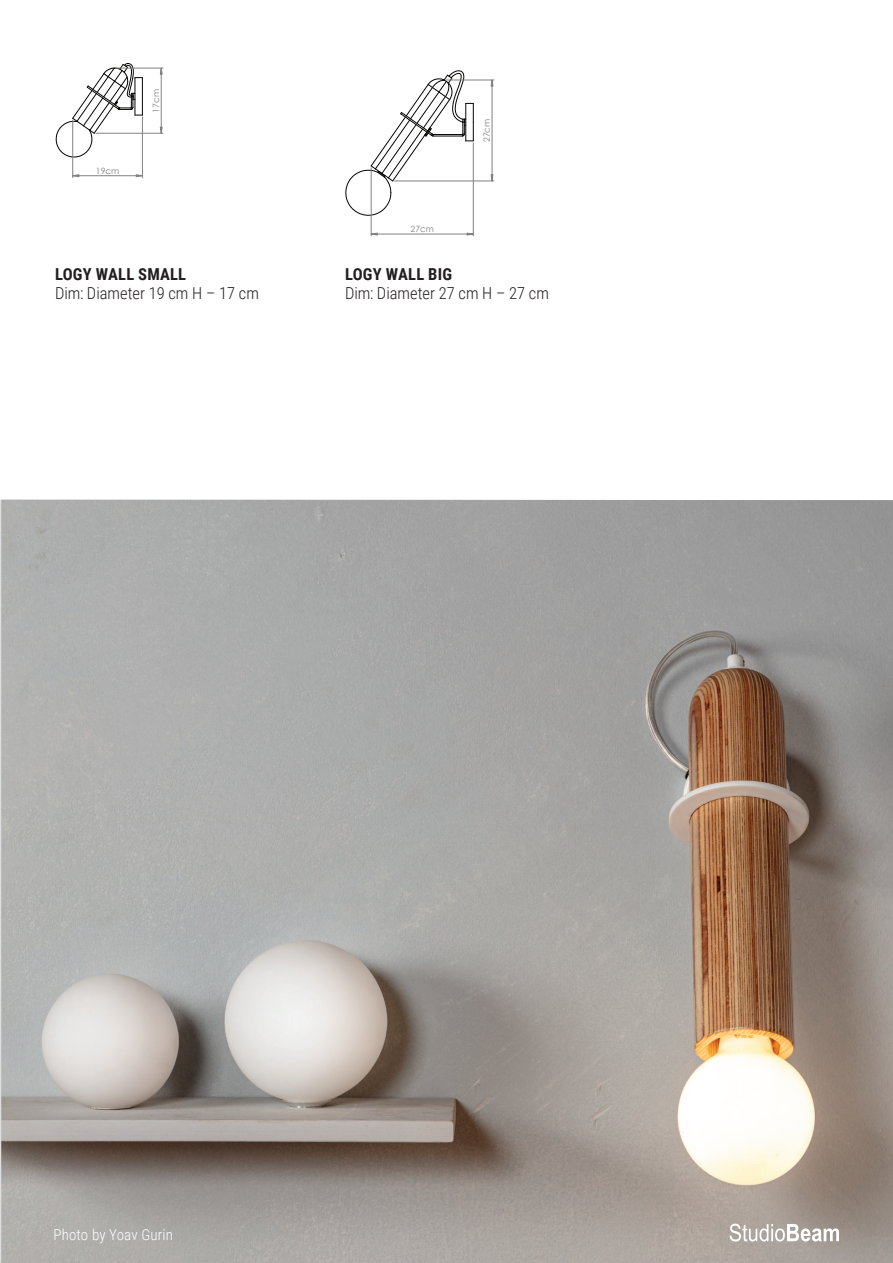
<style>
.page{position:relative;width:893px;height:1263px;background:#fff}
.page>*{position:absolute;margin:0;border:0;box-sizing:border-box;transform-origin:0 0}
.t1{font:300 16.5px "Roboto Condensed";color:#231f20}
.t2{font:700 16.5px "Roboto Condensed";letter-spacing:.01em;color:#231f20}
.t3{font:300 15px "Roboto Condensed";letter-spacing:.01em;color:#fff}
.t4{font:8.7px "Century Gothic";letter-spacing:.005em;color:#808180}
</style>
<div class="page">
<img style="left:1px;top:500px;width:892px;height:763px">
<svg style="left:729px;top:1224px;width:110px;height:17px"></svg>
<hr style="left:142px;top:78px;width:1px;height:37px;background:#050504">
<svg style="left:55px;top:63px;width:87px;height:95px"></svg>
<hr style="left:72px;top:120px;width:1px;height:58px;background:#808180">
<hr style="left:142px;top:117px;width:1px;height:61px;background:#808180">
<hr style="left:73px;top:175px;width:69px;height:1px;background:#808180">
<hr style="left:96px;top:133px;width:67px;height:1px;background:#808180">
<hr style="left:116px;top:68px;width:47px;height:1px;background:#808180">
<hr style="left:161px;top:68px;width:1px;height:65px;background:#808180">
<svg style="left:72px;top:174px;width:8px;height:3px"></svg>
<svg style="left:135px;top:174px;width:7px;height:3px"></svg>
<svg style="left:159px;top:126px;width:4px;height:8px"></svg>
<svg style="left:159px;top:67px;width:4px;height:8px"></svg>
<svg style="left:345px;top:70px;width:129px;height:146px"></svg>
<hr style="left:371px;top:168px;width:1px;height:68px;background:#808180">
<hr style="left:473px;top:143px;width:1px;height:93px;background:#808180">
<hr style="left:371px;top:234px;width:102px;height:1px;background:#808180">
<hr style="left:395px;top:181px;width:99px;height:1px;background:#808180">
<hr style="left:446px;top:80px;width:48px;height:1px;background:#808180">
<hr style="left:492px;top:80px;width:1px;height:101px;background:#808180">
<svg style="left:370px;top:232px;width:8px;height:4px"></svg>
<svg style="left:466px;top:232px;width:8px;height:4px"></svg>
<svg style="left:490px;top:174px;width:4px;height:8px"></svg>
<svg style="left:490px;top:79px;width:4px;height:8px"></svg>
<p class="t4" style="left:96px;top:165px;width:25px">19cm</p>
<p class="t4" style="left:150px;top:112px;width:25px;rotate:-90deg">17cm</p>
<p class="t2" style="left:55px;top:262px;width:132px">LOGY WALL SMALL</p>
<p class="t1" style="left:55px;top:282px;width:205px">Dim: Diameter 19 cm H – 17 cm</p>
<p class="t4" style="left:410px;top:223px;width:25px">27cm</p>
<p class="t4" style="left:481px;top:142px;width:25px;rotate:-90deg">27cm</p>
<p class="t2" style="left:345px;top:262px;width:108px">LOGY WALL BIG</p>
<p class="t1" style="left:345px;top:282px;width:205px">Dim: Diameter 27 cm H – 27 cm</p>
<p class="t3" style="left:54px;top:1224px;width:121px">Photo by Yoav Gurin</p>
</div>
